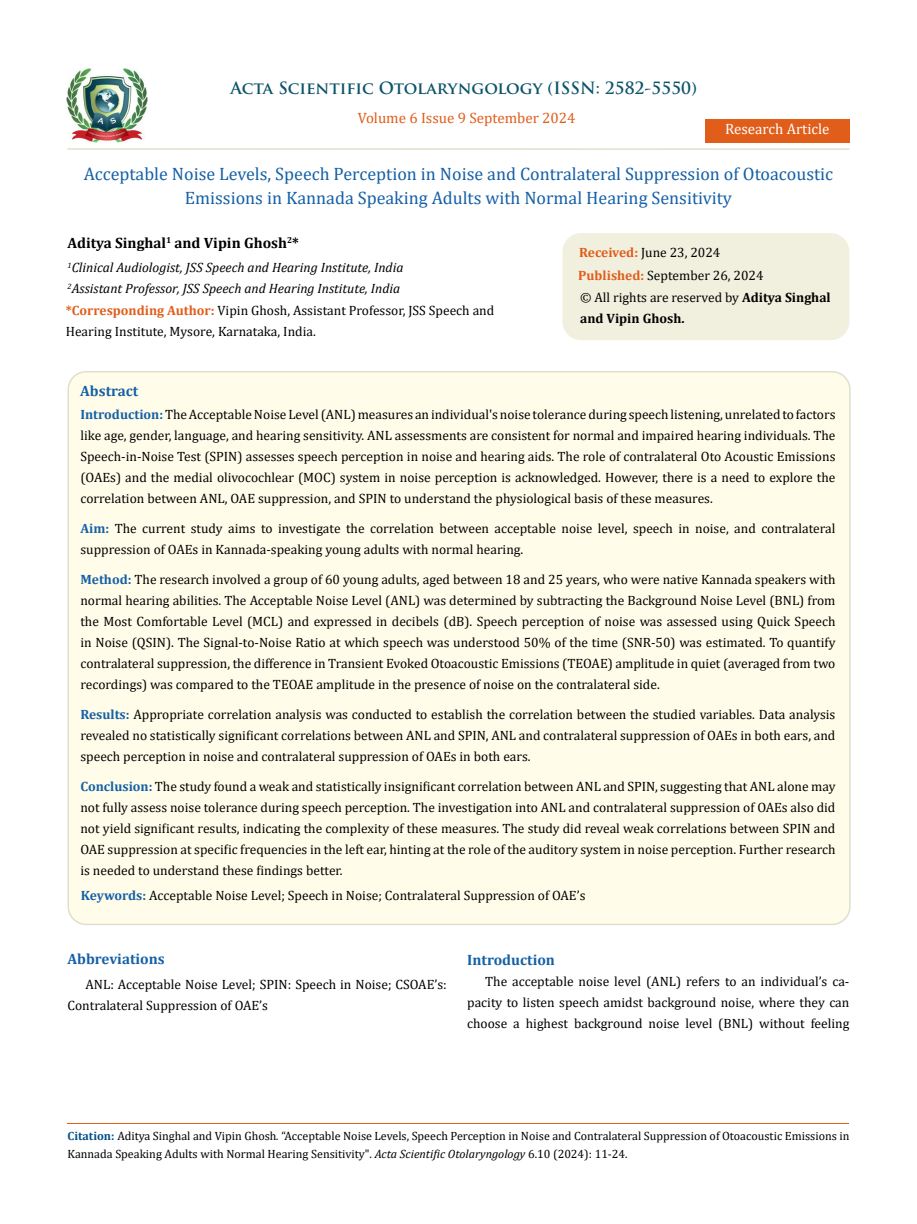
<style>
.page{position:relative;width:917px;height:1224px;background:#fff}
.page>*{position:absolute;margin:0;border:0;box-sizing:border-box;transform-origin:0 0}
.t1{font:18px/24px "Cambria";color:#1560a6;text-align:center}
.t2{font:700 16.5px "Trajan Pro";color:#0e546a}
.t3{font:700 15px "Cambria";color:#1560a6}
.t4{font:700 15px "Cambria";color:#000}
.t5{font:15px "Cambria";color:#e05d1a}
.t6{font:15px "Cambria";color:#fff}
.t7{font:13.5px/21px "Cambria";color:#000;text-align:justify}
.t8{font:italic 13.5px/21.1px "Cambria";color:#000}
.t9{font:700 13.5px/21px "Cambria";color:#000}
.t10{font:12px/18px "Cambria";color:#000}
.s1{font-weight:700;font-style:normal;color:#e05d1a}
.s2{font-style:normal}
.s3{font-weight:700;color:#e05d1a}
.s4{font-weight:400}
.s5{font-weight:700;color:#1560a6}
.s6{font-weight:700;color:#035089}
.s7{font-style:italic}
</style>
<div class="page">
<img style="left:67px;top:68px;width:80px;height:74px">
<div style="left:705px;top:119px;width:144px;height:23px;background:#e05d1a"></div>
<div style="left:563px;top:234px;width:285px;height:105px;background:#f1f0de;border-radius:18px"></div>
<div style="left:562px;top:233px;width:287px;height:107px;border:2px solid #f1f0de;border-radius:18px"></div>
<div style="left:68px;top:372px;width:781px;height:552px;background:#fffde9;border-radius:18px"></div>
<hr style="left:67px;top:1123px;width:782px;height:1px;background:#e05d1a">
<hr style="left:67px;top:148px;width:782px;height:2px;background:#e0dfcd">
<p class="t2" style="left:230px;top:77px;width:468px">Acta Scientific Otolaryngology (ISSN: 2582-5550)</p>
<p class="t5" style="left:358px;top:109px;width:219px">Volume 6 Issue 9 September 2024</p>
<p class="t6" style="left:725px;top:120px;width:106px">Research Article</p>
<h1 class="t1" style="left:84px;top:162px;width:751px">Acceptable Noise Levels, Speech Perception in Noise and Contralateral Suppression of Otoacoustic<br>Emissions in Kannada Speaking Adults with Normal Hearing Sensitivity</h1>
<p class="t4" style="left:67px;top:232px;width:233px">Aditya Singhal<sup>1</sup> and Vipin Ghosh<sup>2</sup>*</p>
<p class="t8" style="left:66px;top:257px;width:430px"><sup>1</sup>Clinical Audiologist, JSS Speech and Hearing Institute, India<br><sup>2</sup>Assistant Professor, JSS Speech and Hearing Institute, India <span class="s1">*Corresponding Author:</span> <span class="s2">Vipin Ghosh, Assistant Professor, JSS Speech and Hearing Institute, Mysore, Karnataka, India.</span></p>
<p class="t3" style="left:80px;top:380px;width:60px">Abstract</p>
<p class="t7" style="left:578px;top:241px;width:187px;line-height:23px"><span class="s3">Received:</span> June 23, 2024<br><span class="s3">Published:</span> September 26, 2024</p>
<p class="t9" style="left:580px;top:286px;width:252px"><span class="s4">© All rights are reserved by</span> Aditya Singhal and Vipin Ghosh.</p>
<p class="t3" style="left:91px;top:403px;width:60px">Abstract</p>
<p class="t7" style="left:80px;top:404px;width:756px"><span class="s5">Introduction:</span> The Acceptable Noise Level (ANL) measures an individual's noise tolerance during speech listening, unrelated to factors like age, gender, language, and hearing sensitivity. ANL assessments are consistent for normal and impaired hearing individuals. The Speech-in-Noise Test (SPIN) assesses speech perception in noise and hearing aids. The role of contralateral Oto Acoustic Emissions (OAEs) and the medial olivocochlear (MOC) system in noise perception is acknowledged. However, there is a need to explore the correlation between ANL, OAE suppression, and SPIN to understand the physiological basis of these measures.</p>
<p class="t7" style="left:80px;top:518px;width:756px"><span class="s5">Aim:</span> The current study aims to investigate the correlation between acceptable noise level, speech in noise, and contralateral suppression of OAEs in Kannada-speaking young adults with normal hearing.</p>
<p class="t7" style="left:80px;top:569px;width:756px"><span class="s5">Method:</span> The research involved a group of 60 young adults, aged between 18 and 25 years, who were native Kannada speakers with normal hearing abilities. The Acceptable Noise Level (ANL) was determined by subtracting the Background Noise Level (BNL) from the Most Comfortable Level (MCL) and expressed in decibels (dB). Speech perception of noise was assessed using Quick Speech in Noise (QSIN). The Signal-to-Noise Ratio at which speech was understood 50% of the time (SNR-50) was estimated. To quantify contralateral suppression, the difference in Transient Evoked Otoacoustic Emissions (TEOAE) amplitude in quiet (averaged from two recordings) was compared to the TEOAE amplitude in the presence of noise on the contralateral side.</p>
<p class="t7" style="left:80px;top:704px;width:756px"><span class="s5">Results:</span> Appropriate correlation analysis was conducted to establish the correlation between the studied variables. Data analysis revealed no statistically significant correlations between ANL and SPIN, ANL and contralateral suppression of OAEs in both ears, and speech perception in noise and contralateral suppression of OAEs in both ears.</p>
<p class="t7" style="left:80px;top:776px;width:756px"><span class="s5">Conclusion:</span> The study found a weak and statistically insignificant correlation between ANL and SPIN, suggesting that ANL alone may not fully assess noise tolerance during speech perception. The investigation into ANL and contralateral suppression of OAEs also did not yield significant results, indicating the complexity of these measures. The study did reveal weak correlations between SPIN and OAE suppression at specific frequencies in the left ear, hinting at the role of the auditory system in noise perception. Further research is needed to understand these findings better.</p>
<p class="t7" style="left:81px;top:885px;width:506px"><span class="s5">Keywords:</span> Acceptable Noise Level; Speech in Noise; Contralateral Suppression of OAE’s</p>
<p class="t3" style="left:67px;top:948px;width:99px">Abbreviations</p>
<p class="t7" style="left:67px;top:974px;width:381px;text-indent:18px">ANL: Acceptable Noise Level; SPIN: Speech in Noise; CSOAE’s:<br>Contralateral Suppression of OAE’s</p>
<p class="t3" style="left:467px;top:949px;width:89px">Introduction</p>
<p class="t7" style="left:467px;top:971px;width:384px;text-indent:18px">The acceptable noise level (ANL) refers to an individual’s ca&shy;pacity to listen speech amidst background noise, where they can choose a highest background noise level (BNL) without feeling</p>
<p class="t10" style="left:67px;top:1127px;width:783px"><span class="s6">Citation:</span> Aditya Singhal and Vipin Ghosh<span class="s7">.</span> “Acceptable Noise Levels, Speech Perception in Noise and Contralateral Suppression of Otoacoustic Emissions in<br>Kannada Speaking Adults with Normal Hearing Sensitivity". <span class="s7">Acta Scientific Otolaryngology</span> 6.10 (2024): 11-24.</p>
</div>
